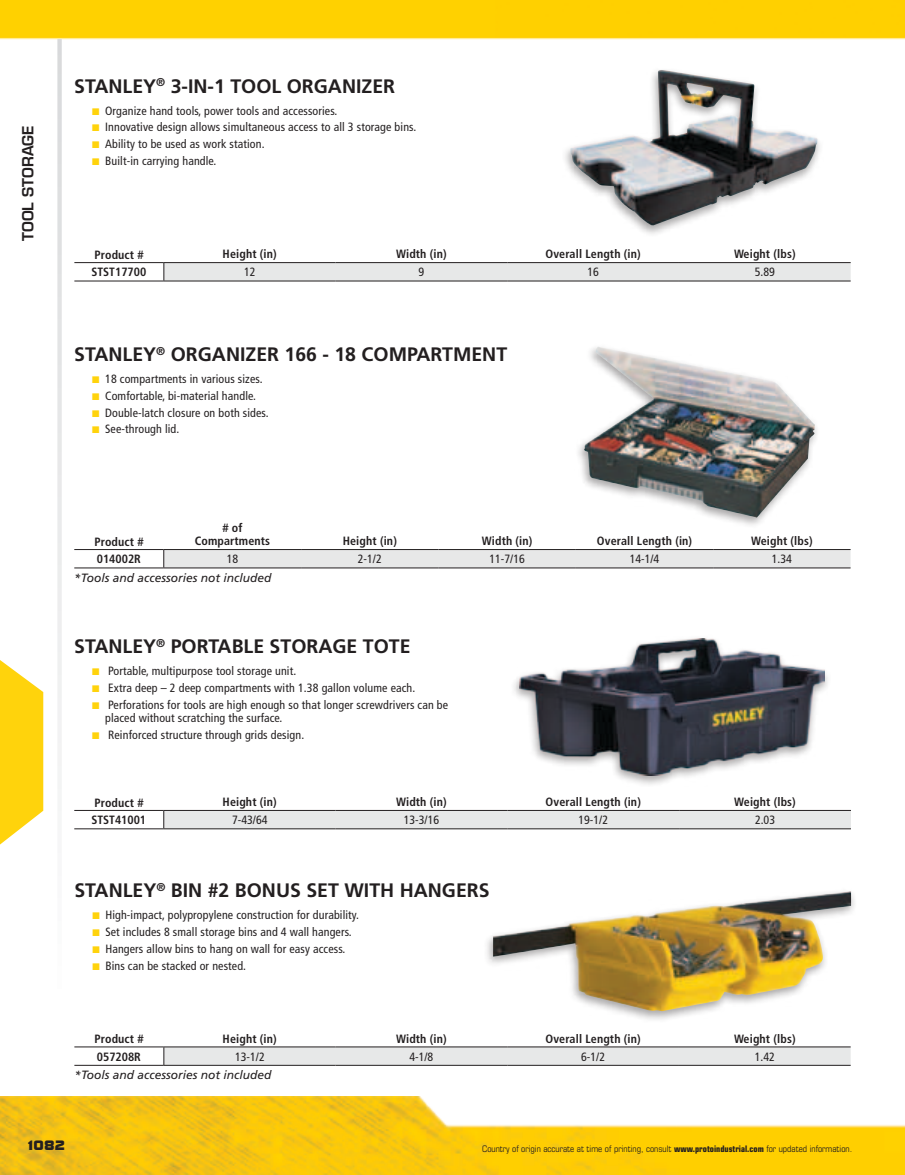
<style>
.page{position:relative;width:905px;height:1175px;background:#fff}
.page>*{position:absolute;margin:0;border:0;box-sizing:border-box;transform-origin:0 0}
.t1{font:700 19.5px "Frutiger LT Std";color:#231f20}
.t2{font:600 15px "Eurostile LT Std";color:#231f20}
.t3{font:14.25px "Bolt EF";color:#231f20}
.t4{font:condensed 12px/13.5px "Frutiger LT Std";letter-spacing:.01em;color:#231f20}
.t5{font:700 condensed 12px/13.5px "Frutiger LT Std";letter-spacing:.01em;color:#231f20;text-align:center}
.t6{font:italic 12px "Frutiger LT Std";color:#231f20}
.t7{font:condensed 9px "Eurostile LT Std";color:#231f20}
.s1{color:#ffd30c}
.s2{font-weight:700}
</style>
<div class="page">
<img style="left:0;top:0;width:904px;height:40px">
<svg style="left:57px;top:39px;width:5px;height:772px;fill:#eaebec"></svg>
<img style="left:0;top:1096px;width:904px;height:78px">
<svg style="left:0;top:660px;width:43px;height:184px"></svg>
<svg style="left:163px;top:263px;width:687px;height:18px;background:#dfe0e0"></svg>
<hr style="left:74px;top:281px;width:90px;height:1px;background:#231f20">
<hr style="left:164px;top:281px;width:171px;height:1px;background:#231f20">
<hr style="left:335px;top:281px;width:172px;height:1px;background:#231f20">
<hr style="left:507px;top:281px;width:172px;height:1px;background:#231f20">
<hr style="left:679px;top:281px;width:171px;height:1px;background:#231f20">
<hr style="left:74px;top:262px;width:90px;height:1px;background:#231f20">
<hr style="left:164px;top:262px;width:171px;height:1px;background:#231f20">
<hr style="left:335px;top:262px;width:172px;height:1px;background:#231f20">
<hr style="left:507px;top:262px;width:172px;height:1px;background:#231f20">
<hr style="left:679px;top:262px;width:171px;height:1px;background:#231f20">
<svg style="left:163px;top:550px;width:687px;height:18px;background:#e0e1e1"></svg>
<hr style="left:74px;top:549px;width:90px;height:1px;background:#231f20">
<hr style="left:164px;top:549px;width:137px;height:1px;background:#231f20">
<hr style="left:301px;top:549px;width:137px;height:1px;background:#231f20">
<hr style="left:438px;top:549px;width:138px;height:1px;background:#231f20">
<hr style="left:576px;top:549px;width:137px;height:1px;background:#231f20">
<hr style="left:713px;top:549px;width:137px;height:1px;background:#231f20">
<hr style="left:74px;top:567px;width:90px;height:1px;background:#231f20">
<hr style="left:164px;top:567px;width:137px;height:1px;background:#231f20">
<div style="left:163px;top:811px;width:687px;height:17px;background:#e7e8e8"></div>
<hr style="left:74px;top:828px;width:90px;height:1px;background:#231f20">
<hr style="left:164px;top:828px;width:171px;height:1px;background:#231f20">
<hr style="left:335px;top:828px;width:172px;height:1px;background:#231f20">
<hr style="left:507px;top:828px;width:172px;height:1px;background:#231f20">
<hr style="left:679px;top:828px;width:171px;height:1px;background:#231f20">
<hr style="left:74px;top:810px;width:90px;height:1px;background:#231f20">
<hr style="left:164px;top:810px;width:171px;height:1px;background:#231f20">
<hr style="left:335px;top:810px;width:172px;height:1px;background:#231f20">
<hr style="left:507px;top:810px;width:172px;height:1px;background:#231f20">
<hr style="left:679px;top:810px;width:171px;height:1px;background:#231f20">
<svg style="left:163px;top:1047px;width:687px;height:18px;background:#dfe0e0"></svg>
<hr style="left:335px;top:1065px;width:172px;height:1px;background:#231f20">
<hr style="left:507px;top:1065px;width:172px;height:1px;background:#231f20">
<hr style="left:679px;top:1065px;width:171px;height:1px;background:#231f20">
<hr style="left:74px;top:1046px;width:90px;height:1px;background:#231f20">
<hr style="left:164px;top:1046px;width:171px;height:1px;background:#231f20">
<hr style="left:335px;top:1046px;width:172px;height:1px;background:#231f20">
<hr style="left:507px;top:1046px;width:172px;height:1px;background:#231f20">
<hr style="left:679px;top:1046px;width:171px;height:1px;background:#231f20">
<hr style="left:74px;top:1065px;width:90px;height:1px;background:#231f20">
<hr style="left:164px;top:1065px;width:171px;height:1px;background:#231f20">
<img style="left:570px;top:70px;width:247px;height:156px">
<img style="left:583px;top:347px;width:232px;height:170px">
<div style="left:509px;top:634px;width:321px;height:153px;background:#231f20;opacity:.4"></div>
<img style="left:519px;top:638px;width:305px;height:137px">
<div style="left:482px;top:887px;width:375px;height:135px;background:#231f20;opacity:.4"></div>
<img style="left:493px;top:891px;width:358px;height:120px">
<p class="t2" style="left:18px;top:241px;width:117px;rotate:-90deg">Tool Storage</p>
<h1 class="t1" style="left:74px;top:75px;width:299px">STANLEY<sup>®</sup> 3-IN-1 TOOL ORGAN IZER</h1>
<p class="t4" style="left:92px;top:104px;width:247px"><span class="s1">■</span> Organize hand tools, power tools and accessories.</p>
<p class="t4" style="left:92px;top:120px;width:325px"><span class="s1">■</span> Innovative design allows simultaneous access to all 3 storage bins.</p>
<p class="t4" style="left:92px;top:137px;width:174px"><span class="s1">■</span> Ability to be used as work station.</p>
<p class="t4" style="left:92px;top:154px;width:126px"><span class="s1">■</span> Built-in carrying handle.</p>
<p class="t5" style="left:95px;top:248px;width:51px">Product #</p>
<p class="t5" style="left:223px;top:247px;width:56px">Height (in)</p>
<p class="t5" style="left:396px;top:247px;width:52px">Width (in)</p>
<p class="t5" style="left:545px;top:247px;width:97px">Overall Length (in)</p>
<p class="t5" style="left:734px;top:247px;width:63px">Weight (lbs)</p>
<p class="t5" style="left:91px;top:265px;width:56px">STST17700</p>
<p class="t4" style="left:244px;top:265px;width:13px">12</p>
<p class="t4" style="left:418px;top:265px;width:7px">9</p>
<p class="t4" style="left:587px;top:265px;width:13px">16</p>
<p class="t4" style="left:754px;top:265px;width:22px">5.89</p>
<h1 class="t1" style="left:74px;top:343px;width:183px">STANLEY<sup>®</sup> ORGAN IZER</h1>
<h1 class="t1" style="left:284px;top:343px;width:146px">166 - 18 COMPARTMENT</h1>
<p class="t4" style="left:92px;top:372px;width:172px"><span class="s1">■</span> 18 compartments in various sizes.</p>
<p class="t4" style="left:92px;top:389px;width:165px"><span class="s1">■</span> Comfortable, bi-material handle.</p>
<p class="t4" style="left:92px;top:406px;width:178px"><span class="s1">■</span> Double-latch closure on both sides.</p>
<p class="t4" style="left:92px;top:422px;width:89px"><span class="s1">■</span> See-through lid.</p>
<p class="t5" style="left:94px;top:535px;width:51px">Product #</p>
<p class="t5" style="left:195px;top:521px;width:77px"># of<br>Compartments</p>
<p class="t5" style="left:343px;top:534px;width:56px">Height (in)</p>
<p class="t5" style="left:482px;top:534px;width:52px">Width (in)</p>
<p class="t5" style="left:597px;top:534px;width:97px">Overall Length (in)</p>
<p class="t5" style="left:751px;top:534px;width:63px">Weight (lbs)</p>
<p class="t5" style="left:97px;top:552px;width:46px">014002R</p>
<p class="t4" style="left:227px;top:552px;width:13px">18</p>
<p class="t4" style="left:358px;top:552px;width:25px">2-1/2</p>
<p class="t4" style="left:489px;top:552px;width:37px">11-7/16</p>
<p class="t4" style="left:629px;top:552px;width:31px">14-1/4</p>
<p class="t4" style="left:771px;top:552px;width:22px">1.34</p>
<p class="t6" style="left:74px;top:570px;width:199px">*Tools and accessories not included</p>
<h1 class="t1" style="left:74px;top:635px;width:326px">STANLEY<sup>®</sup> PORTABLE STORAGE TOTE</h1>
<p class="t4" style="left:92px;top:664px;width:205px"><span class="s1">■</span> Portable, multipurpose tool storage unit.</p>
<p class="t4" style="left:92px;top:681px;width:325px"><span class="s1">■</span> Extra deep – 2 deep compartments with 1.38 gallon volume each.</p>
<p class="t4" style="left:105px;top:697px;width:344px;text-indent:-13px"><span class="s1">■</span> Perforations for tools are high enough so that longer screwdrivers can be placed without scratching the surface.</p>
<p class="t4" style="left:92px;top:728px;width:213px"><span class="s1">■</span> Reinforced structure through grids design.</p>
<p class="t5" style="left:94px;top:796px;width:51px">Product #</p>
<p class="t5" style="left:222px;top:795px;width:56px">Height (in)</p>
<p class="t5" style="left:396px;top:795px;width:52px">Width (in)</p>
<p class="t5" style="left:545px;top:795px;width:97px">Overall Length (in)</p>
<p class="t5" style="left:734px;top:795px;width:63px">Weight (lbs)</p>
<p class="t5" style="left:91px;top:813px;width:56px">STST41001</p>
<p class="t4" style="left:232px;top:813px;width:37px">7-43/64</p>
<p class="t4" style="left:404px;top:813px;width:37px">13-3/16</p>
<p class="t4" style="left:578px;top:813px;width:31px">19-1/2</p>
<p class="t4" style="left:755px;top:813px;width:22px">2.03</p>
<h1 class="t1" style="left:74px;top:879px;width:340px">STANLEY<sup>®</sup> BIN #2 BONUS SET WITH HAN</h1>
<h1 class="t1" style="left:442px;top:879px;width:26px">GERS</h1>
<p class="t4" style="left:92px;top:908px;width:268px"><span class="s1">■</span> High-impact, polypropylene construction for durability.</p>
<p class="t4" style="left:92px;top:925px;width:261px"><span class="s1">■</span> Set includes 8 small storage bins and 4 wall hangers.</p>
<p class="t4" style="left:92px;top:942px;width:254px"><span class="s1">■</span> Hangers allow bins to hang on wall for easy access.</p>
<p class="t4" style="left:92px;top:958px;width:155px"><span class="s1">■</span> Bins can be stacked or nested.</p>
<p class="t5" style="left:95px;top:1032px;width:51px">Product #</p>
<p class="t5" style="left:223px;top:1031px;width:56px">Height (in)</p>
<p class="t5" style="left:396px;top:1031px;width:52px">Width (in)</p>
<p class="t5" style="left:545px;top:1031px;width:97px">Overall Length (in)</p>
<p class="t5" style="left:734px;top:1031px;width:63px">Weight (lbs)</p>
<p class="t5" style="left:97px;top:1049px;width:46px">057208R</p>
<p class="t4" style="left:235px;top:1049px;width:31px">13-1/2</p>
<p class="t4" style="left:409px;top:1049px;width:25px">4-1/8</p>
<p class="t4" style="left:581px;top:1049px;width:25px">6-1/2</p>
<p class="t4" style="left:754px;top:1049px;width:22px">1.42</p>
<p class="t6" style="left:74px;top:1067px;width:199px">*Tools and accessories not included</p>
<p class="t3" style="left:28px;top:1137px;width:38px">1082</p>
<p class="t7" style="left:482px;top:1143px;width:371px">Country of origin accurate at time of printing, consult <span class="s2">www.protoindustrial.com</span> for updated information.</p>
</div>
